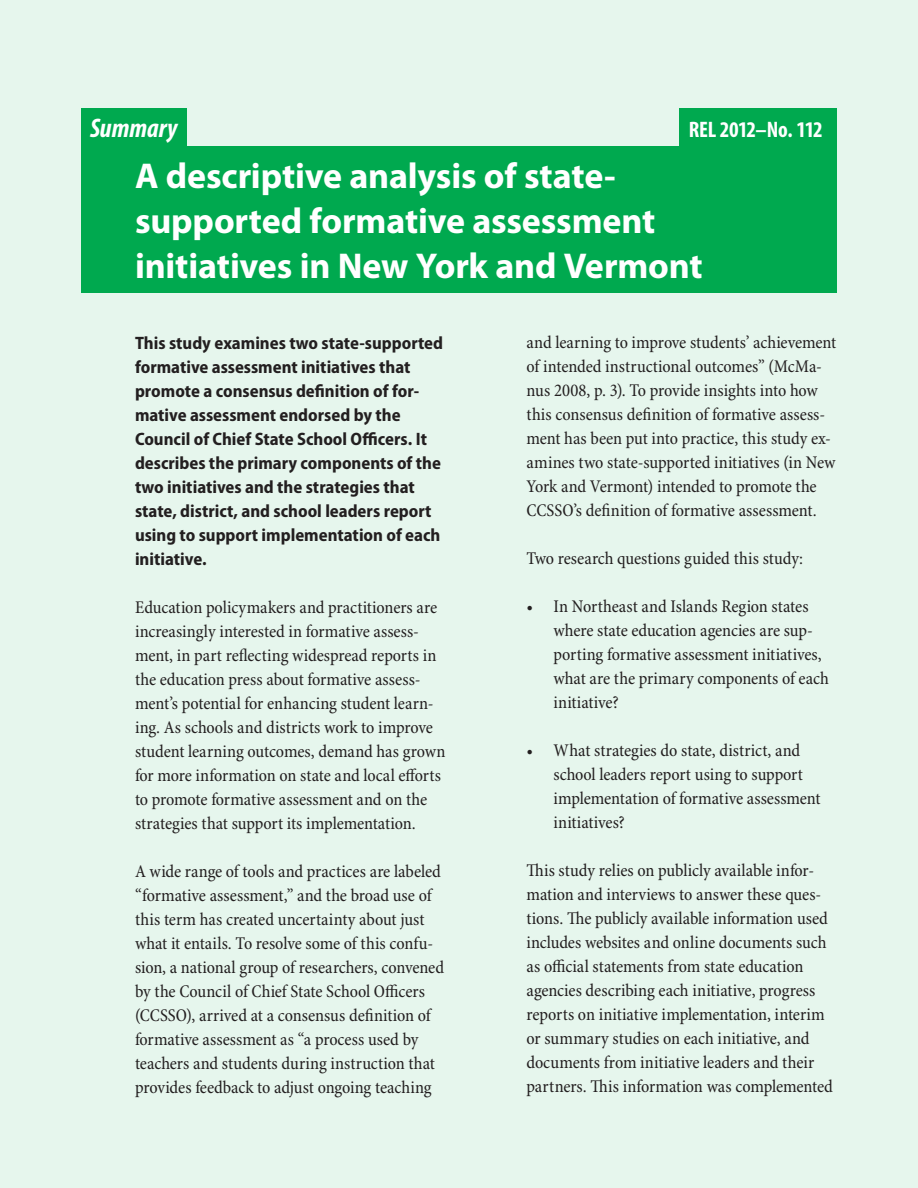
<style>
.page{position:relative;width:918px;height:1188px;background:#e6f6ed}
.page>*{position:absolute;margin:0;border:0;box-sizing:border-box;transform-origin:0 0}
.t1{font:700 36px/45px "Myriad Pro";letter-spacing:-.005em;color:#fff}
.t2{font:italic 700 condensed 27px "Myriad Pro";color:#fff}
.t3{font:700 condensed 22.5px "Myriad Pro";letter-spacing:-.02em;color:#fff}
.t4{font:condensed 18px/24px "Minion Pro";letter-spacing:-.005em;color:#231f20}
.t5{font:700 semi-condensed 18px/24px "Myriad Pro";color:#231f20}
</style>
<div class="page">
<div style="left:81px;top:108px;width:105px;height:38px;background:#00a94f"></div>
<div style="left:81px;top:146px;width:756px;height:147px;background:#00a94f"></div>
<div style="left:680px;top:108px;width:157px;height:38px;background:#00a94f"></div>
<p class="t2" style="left:90px;top:114px;width:89px">Summary</p>
<p class="t1" style="left:135px;top:154px;width:569px">A descriptive analysis of state&shy;supported formative assessment initiatives in New York and Vermont</p>
<p class="t3" style="left:689px;top:117px;width:135px">REL 2012–No. 112</p>
<p class="t5" style="left:135px;top:331px;width:310px">This study examines two state-supported formative assessment initiatives that promote a consensus definition of for&shy;mative assessment endorsed by the Council of Chief State School Officers. It describes the primary components of the two initiatives and the strategies that state, district, and school leaders report using to support implementation of each initiative.</p>
<p class="t4" style="left:135px;top:596px;width:312px">Education policymakers and practitioners are increasingly interested in formative assess&shy;ment, in part reflecting widespread reports in the education press about formative assess&shy;ment’s potential for enhancing student learn&shy;ing. As schools and districts work to improve student learning outcomes, demand has grown for more information on state and local efforts to promote formative assessment and on the strategies that support its implementation.</p>
<p class="t4" style="left:135px;top:860px;width:311px">A wide range of tools and practices are labeled “formative assessment,” and the broad use of this term has created uncertainty about just what it entails. To resolve some of this confu&shy;sion, a national group of researchers, convened by the Council of Chief State School Officers (CCSSO), arrived at a consensus definition of formative assessment as “a process used by teachers and students during instruction that provides feedback to adjust ongoing teaching</p>
<p class="t4" style="left:526px;top:331px;width:311px">and learning to improve students’ achievement of intended instructional outcomes” (McMa&shy;nus 2008, p. 3). To provide insights into how this consensus definition of formative assess&shy;ment has been put into practice, this study ex&shy;amines two state-supported initiatives (in New York and Vermont) intended to promote the CCSSO’s definition of formative assessment.</p>
<p class="t4" style="left:526px;top:547px;width:278px">Two research questions guided this study:</p>
<p class="t4" style="left:554px;top:595px;width:277px;text-indent:-27px">• In Northeast and Islands Region states where state education agencies are sup&shy;porting formative assessment initiatives, what are the primary components of each initiative?</p>
<p class="t4" style="left:554px;top:739px;width:269px;text-indent:-27px">• What strategies do state, district, and school leaders report using to support implementation of formative assessment initiatives?</p>
<p class="t4" style="left:526px;top:859px;width:308px">This study relies on publicly available infor&shy;mation and interviews to answer these ques&shy;tions. The publicly available information used includes websites and online documents such as official statements from state education agencies describing each initiative, progress reports on initiative implementation, interim or summary studies on each initiative, and documents from initiative leaders and their partners. This information was complemented</p>
</div>
